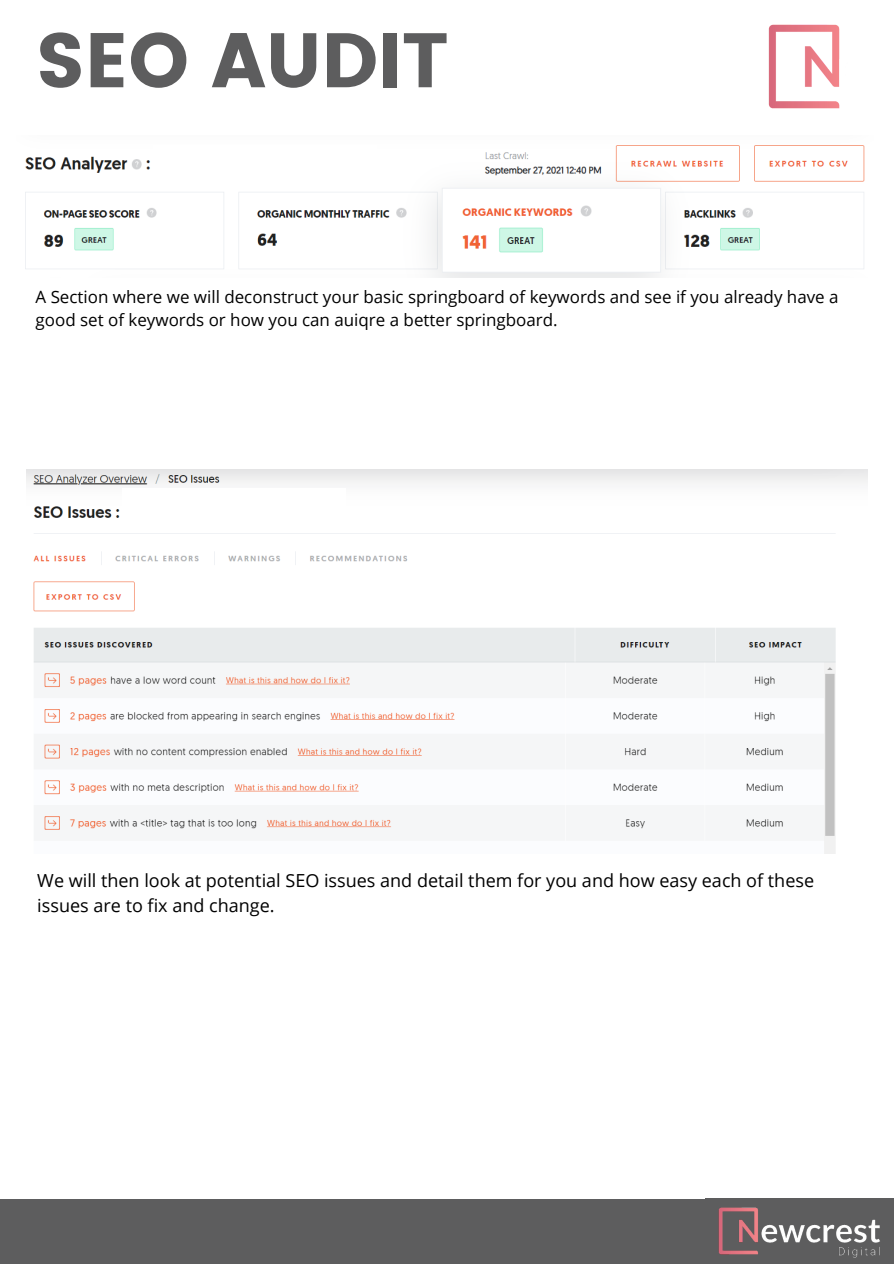
<style>
.page{position:relative;width:894px;height:1264px;background:#fff}
.page>*{position:absolute;margin:0;border:0;box-sizing:border-box;transform-origin:0 0}
.t1{font:76.95px "Poppins";letter-spacing:-.005em;color:#5d5d5e}
.t2{font:18px/24.8px "Open Sans";color:#000}
.t3{font:16.95px/23.2px "Open Sans";color:#000}
</style>
<div class="page">
<img style="left:768px;top:24px;width:72px;height:85px">
<div style="left:0;top:1198px;width:705px;height:65px;background:#5d5d5e"></div>
<img style="left:705px;top:1198px;width:188px;height:65px">
<img style="left:25px;top:145px;width:840px;height:132px">
<img style="left:26px;top:469px;width:841px;height:384px">
<div style="left:154px;top:145px;width:223px;height:39px;background:#fff"></div>
<div style="left:122px;top:488px;width:223px;height:39px;background:#fff"></div>
<p class="t1" style="left:36px;top:16px;width:414px">SEO AUDIT</p>
<p class="t3" style="left:36px;top:284px;width:804px">A Section where we will deconstruct your basic springboard of keywords and see if you already have a good set of keywords or how you can auiqre a better springboard.</p>
<p class="t2" style="left:37px;top:867px;width:778px">We will then look at potential SEO issues and detail them for you and how easy each of these issues are to fix and change.</p>
</div>
